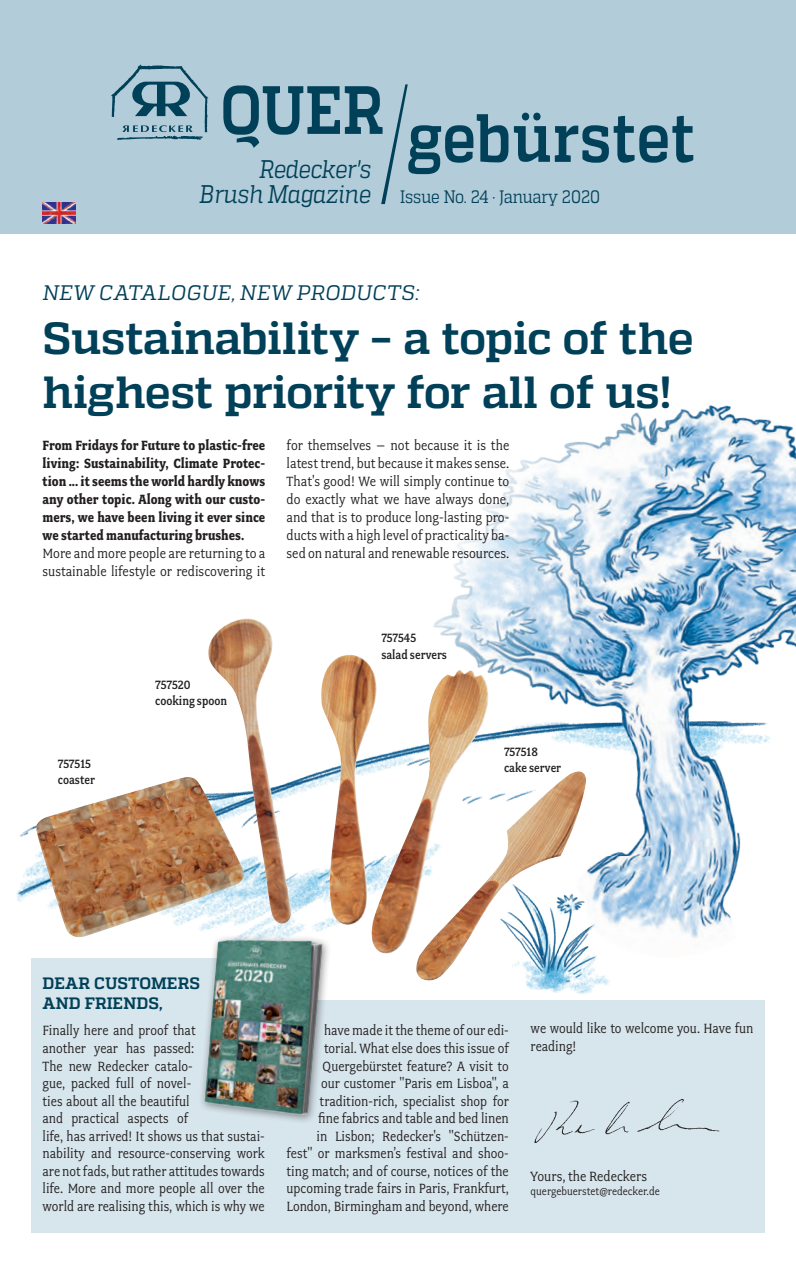
<style>
.page{position:relative;width:796px;height:1263px;background:#fff}
.page>*{position:absolute;margin:0;border:0;box-sizing:border-box;transform-origin:0 0}
.t1{font:700 68.1px "Quadon";letter-spacing:.01em;color:#004058;scale:.85 1}
.t2{font:700 45px/54px "Quadon";letter-spacing:-.015em;color:#004058}
.t3{font:italic 25.5px "Quadon";letter-spacing:-.015em;color:#004058;scale:.85 1}
.t4{font:italic 21px "Quadon";letter-spacing:.01em;color:#004058}
.t5{font:18px "Quadon";letter-spacing:-.015em;color:#004058;scale:.85 1}
.t6{font:700 16.5px/19.8px "Quadon";color:#004058}
.t7{font:15px/17.5px "Fairplex Narrow";color:#231f20}
.t8{font:700 15px/18px "Fairplex Narrow";color:#231f20;text-align:justify}
.t9{font:500 13.5px/16.2px "Fairplex Narrow";color:#231f20}
.t10{font:12px "Fairplex Narrow";color:#231f20}
.s1{font-style:italic;font-size:25.5px}
</style>
<div class="page">
<img style="left:16px;top:772px;width:302px;height:154px">
<div style="left:0;top:0;width:795px;height:234px;background:#b3ccd9"></div>
<div style="left:31px;top:1000px;width:733px;height:232px;background:#d7e5ec"></div>
<div style="left:31px;top:958px;width:188px;height:222px;background:#d7e5ec"></div>
<img style="left:350px;top:405px;width:445px;height:686px">
<img style="left:488px;top:858px;width:160px;height:154px">
<img style="left:318px;top:655px;width:173px;height:301px">
<img style="left:36px;top:777px;width:170px;height:161px">
<img style="left:416px;top:771px;width:169px;height:211px">
<img style="left:206px;top:618px;width:86px;height:308px">
<svg style="left:381px;top:84px;width:26px;height:120px"></svg>
<svg style="left:111px;top:64px;width:97px;height:76px"></svg>
<img style="left:193px;top:926px;width:140px;height:195px">
<img style="left:516px;top:1090px;width:208px;height:53px">
<img style="left:43px;top:202px;width:32px;height:21px">
<h1 class="t1" style="left:220px;top:99px;width:559px">QUER gebürstet</h1>
<h3 class="t3" style="left:259px;top:154px;width:133px">Redecker's</h3>
<p class="t5" style="left:199px;top:187px;width:472px"><span class="s1">Brush Magazine</span> Issue No. 24 · January 2020</p>
<h3 class="t4" style="left:43px;top:280px;width:378px">NEW CATALOGUE, NEW PRODUCTS:</h3>
<h2 class="t2" style="left:43px;top:311px;width:652px">Sustainability – a topic of the highest priority for all of us!</h2>
<p class="t8" style="left:43px;top:436px;width:224px">From Fridays for Future to plastic-free living: Sustainability, Climate Protec&shy;tion ... it seems the world hardly knows any other topic. Along with our custo&shy;mers, we have been living it ever since we started manufacturing brushes.</p>
<p class="t7" style="left:43px;top:544px;width:224px;line-height:18px">More and more people are returning to a sustainable lifestyle or rediscovering it</p>
<p class="t7" style="left:286px;top:436px;width:224px;line-height:18px;text-align:justify">for themselves – not because it is the latest trend, but because it makes sense.<br>That's good! We will simply continue to do exactly what we have always done, and that is to produce long-lasting pro&shy;ducts with a high level of practicality ba&shy;sed on natural and renewable resources.</p>
<p class="t9" style="left:58px;top:755px;width:38px">757515 coaster</p>
<p class="t9" style="left:155px;top:676px;width:73px">757520 cooking spoon</p>
<p class="t9" style="left:381px;top:630px;width:67px">757545<br>salad servers</p>
<p class="t9" style="left:503px;top:743px;width:59px">757518 cake server</p>
<p class="t6" style="left:43px;top:973px;width:159px">DEAR CUSTOMERS<br>AND FRIENDS,</p>
<p class="t7" style="left:43px;top:1022px;width:224px">Finally here and proof that<br>another year has passed:<br>The new Redecker catalo-<br>gue, packed full of novel-<br>ties about all the beautiful<br>and practical aspects of<br>life, has arrived! It shows us that sustai&shy;nability and resource-conserving work are not fads, but rather attitudes towards life. More and more people all over the world are realising this, which is why we</p>
<p class="t7" style="left:286px;top:1022px;width:224px;text-align:right">have made it the theme of our edi-<br>torial. What else does this issue of Quergebürstet feature? A visit to<br>our customer "Paris em Lisboa", a tradition-rich, specialist shop for<br>fine fabrics and table and bed linen<br>in Lisbon; Redecker's "Schützen-<br>fest" or marksmen’s festival and shoo&shy;ting match; and of course, notices of the upcoming trade fairs in Paris, Frankfurt, London, Birmingham and beyond, where</p>
<p class="t7" style="left:530px;top:1020px;width:224px">we would like to welcome you. Have fun reading!</p>
<p class="t7" style="left:530px;top:1167px;width:118px">Yours, the Redeckers</p>
<p class="t10" style="left:530px;top:1184px;width:131px">quergebuerstet@redecker.de</p>
</div>
